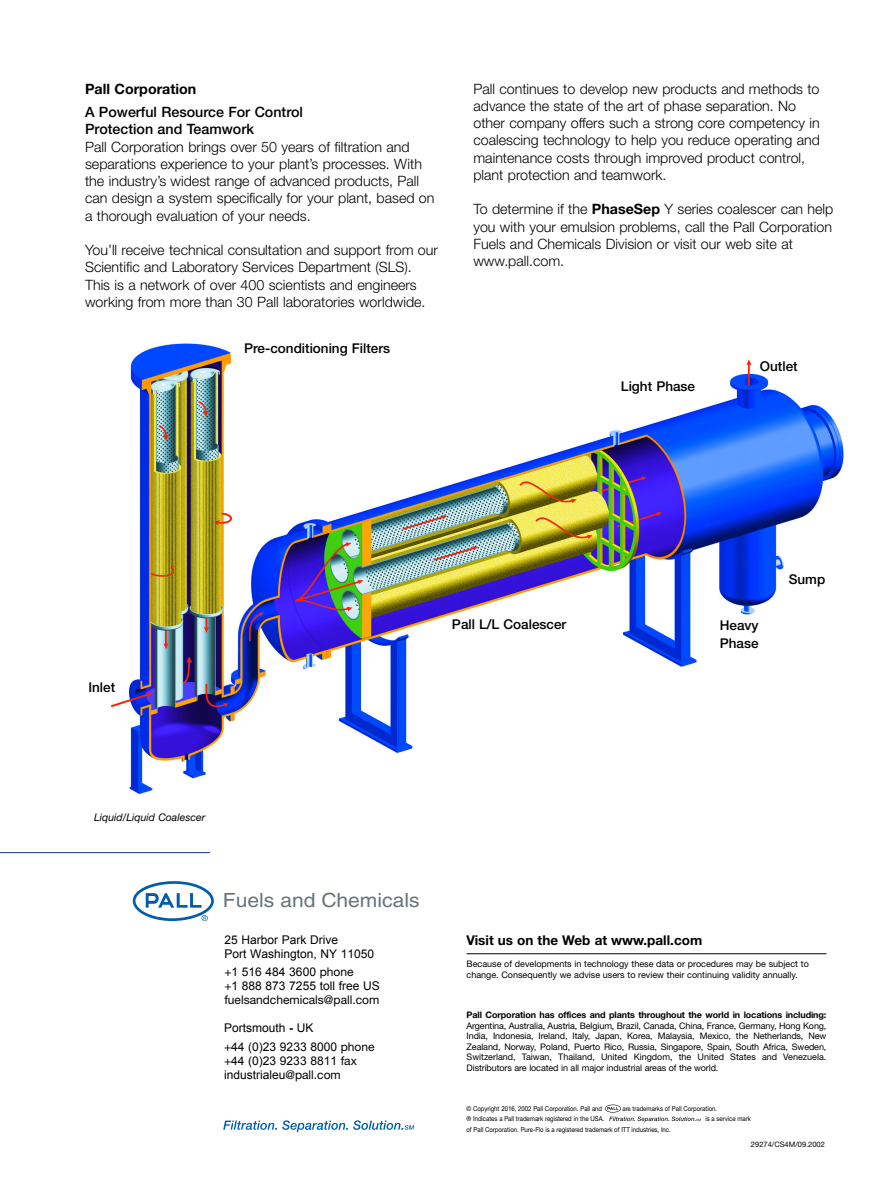
<style>
.page{position:relative;width:893px;height:1190px;background:#fff}
.page>*{position:absolute;margin:0;border:0;box-sizing:border-box;transform-origin:0 0}
.t1{font:19.5px "Helvetica";color:#68747b;scale:1.08 1}
.t2{font:300 14.25px/17.2px "Helvetica Neue";color:#000}
.t3{font:500 14.25px/17.2px "Helvetica Neue";color:#000}
.t4{font:700 14.25px "Helvetica Neue";color:#000}
.t5{font:500 13.5px/18px "Helvetica Neue";color:#000}
.t6{font:700 13.5px "Helvetica Neue";color:#000}
.t7{font:12px/14.2px "Arial";color:#000}
.t8{font:12px "Helvetica Neue";color:#000}
.t9{font:italic 10.5px "Helvetica Neue";color:#000}
.t10{font:9px/10.5px "Helvetica Neue";color:#000;text-align:justify}
.t11{font:700 9px "Helvetica Neue";letter-spacing:-.01em;color:#000}
.t12{font:7.5px "Helvetica Neue";color:#000}
.t13{font:6.75px "Helvetica Neue";letter-spacing:-.005em;color:#000;scale:.9 1}
.s1{font-weight:700}
.s2{font-family:"Helvetica Neue"}
.s3{font-family:"Arial"}
</style>
<div class="page">
<svg style="left:223px;top:1120px;width:191px;height:12px"></svg>
<hr style="left:466px;top:953px;width:360px;height:1px;background:#000">
<hr style="left:0;top:852px;width:210px;height:1px;background:#0e3293">
<svg style="left:605px;top:1104px;width:95px;height:18px"></svg>
<svg style="left:133px;top:881px;width:81px;height:40px"></svg>
<img style="left:111px;top:343px;width:732px;height:451px">
<p class="t4" style="left:85px;top:84px;width:113px">Pall Corporation</p>
<p class="t3" style="left:85px;top:105px;width:219px">A Powerful Resource For Control<br>Protection and Teamwork</p>
<p class="t2" style="left:85px;top:139px;width:351px">Pall Corporation brings over 50 years of filtration and separations experience to your plant’s processes. With the industry’s widest range of advanced products, Pall can design a system specifically for your plant, based on a thorough evaluation of your needs.</p>
<p class="t2" style="left:85px;top:243px;width:354px">You’ll receive technical consultation and support from our Scientific and Laboratory Services Department (SLS).<br>This is a network of over 400 scientists and engineers working from more than 30 Pall laboratories worldwide.</p>
<p class="t5" style="left:244px;top:340px;width:147px">Pre-conditioning Filters</p>
<p class="t2" style="left:473px;top:81px;width:348px">Pall continues to develop new products and methods to advance the state of the art of phase separation. No other company offers such a strong core competency in coalescing technology to help you reduce operating and maintenance costs through improved product control, plant protection and teamwork.</p>
<p class="t2" style="left:473px;top:202px;width:361px">To determine if the <span class="s1">PhaseSep</span> Y series coalescer can help you with your emulsion problems, call the Pall Corporation Fuels and Chemicals Division or visit our web site at www.pall.com.</p>
<p class="t5" style="left:621px;top:379px;width:76px">Light Phase</p>
<p class="t5" style="left:760px;top:358px;width:39px">Outlet</p>
<p class="t5" style="left:88px;top:680px;width:28px">Inlet</p>
<p class="t5" style="left:452px;top:616px;width:116px">Pall L/L Coalescer</p>
<p class="t5" style="left:719px;top:617px;width:40px">Heavy<br>Phase</p>
<p class="t5" style="left:788px;top:572px;width:38px">Sump</p>
<p class="t9" style="left:94px;top:813px;width:113px">Liquid/Liquid Coalescer</p>
<h1 class="t1" style="left:223px;top:893px;width:184px">Fuels and Chemicals</h1>
<p class="t7" style="left:224px;top:932px;width:151px">25 Harbor Park Drive<br>Port Washington, NY 11050</p>
<p class="t7" style="left:224px;top:964px;width:157px"><span class="s2">+</span>1 516 484 3600 <span class="s2">phone<br>+</span>1 888 873 7255 toll free US</p>
<p class="t8" style="left:224px;top:995px;width:156px">fuelsandchemicals@pall.com</p>
<p class="t7" style="left:224px;top:1018px;width:152px;line-height:18.5px">Portsmouth <span class="s1">-</span> UK<br><span class="s2">+</span>44 (0)23 9233 8000 <span class="s2">phone</span></p>
<p class="t7" style="left:224px;top:1053px;width:134px"><span class="s2">+</span>44 (0)23 9233 8811 <span class="s2">fax </span>industrialeu<span class="s2">@pall.com</span></p>
<p class="t6" style="left:466px;top:935px;width:237px">Visit us on the Web at www.pall.com</p>
<p class="t10" style="left:466px;top:959px;width:344px">Because of developments in technology these data or procedures may be subject to change. Consequently we advise users to review their continuing validity annually.</p>
<p class="t11" style="left:466px;top:1011px;width:361px">Pall Corporation has offices and plants throughout the world in locations including:</p>
<p class="t10" style="left:466px;top:1021px;width:361px">Argentina, Australia, Austria, Belgium, Brazil, Canada, China, France, Germany, Hong Kong, India, Indonesia, Ireland, Italy, Japan, Korea, Malaysia, Mexico, the Netherlands, New Zealand, Norway, Poland, Puerto Rico, Russia, Singapore, Spain, South Africa, Sweden, Switzerland, Taiwan, Thailand, United Kingdom, the United States and Venezuela.<br>Distributors are located in all major industrial areas of the world.</p>
<p class="t13" style="left:466px;top:1106px;width:152px">© Copyright <span class="s3">2016,</span> 2002 Pall Corporation. Pall and</p>
<p class="t13" style="left:622px;top:1106px;width:107px">are trademarks of Pall Corporation.</p>
<p class="t13" style="left:466px;top:1116px;width:155px">® Indicates a Pall trademark registered in the USA.</p>
<p class="t13" style="left:705px;top:1116px;width:52px">is a service mark</p>
<p class="t13" style="left:466px;top:1127px;width:228px">of Pall Corporation. Pure-Flo is a registered trademark of ITT industries, Inc.</p>
<p class="t12" style="left:751px;top:1141px;width:75px">29274/CS4M/09.2002</p>
</div>
